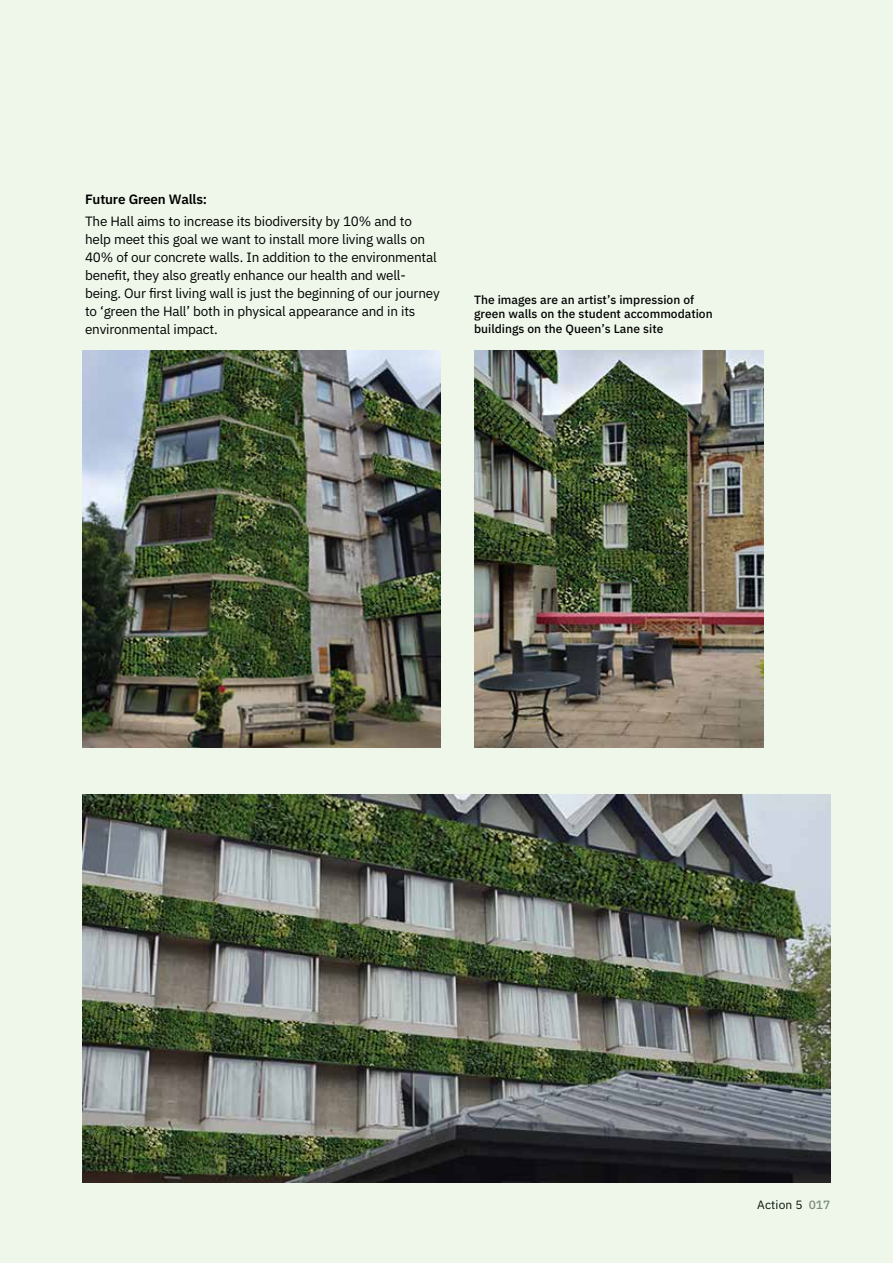
<style>
.page{position:relative;width:893px;height:1263px;background:#eef7ea}
.page>*{position:absolute;margin:0;border:0;box-sizing:border-box;transform-origin:0 0}
.t1{font:13.5px/18px "IBM Plex Sans";letter-spacing:-.015em;color:#000}
.t2{font:600 13.5px "IBM Plex Sans";letter-spacing:-.015em;color:#000}
.t3{font:500 12px/14.4px "IBM Plex Sans";color:#000}
.t4{font:12px "IBM Plex Sans";letter-spacing:.01em;color:#000}
.s1{font-weight:500;color:#878787}
</style>
<div class="page">
<img style="left:83px;top:351px;width:357px;height:396px">
<img style="left:83px;top:795px;width:747px;height:387px">
<img style="left:474px;top:351px;width:289px;height:397px">
<p class="t2" style="left:85px;top:188px;width:124px">Future Green Walls:</p>
<p class="t1" style="left:85px;top:211px;width:356px">The Hall aims to increase its biodiversity by 10% and to help meet this goal we want to install more living walls on 40% of our concrete walls. In addition to the environmental benefit, they also greatly enhance our health and well&shy;being. Our first living wall is just the beginning of our journey to ‘green the Hall’ both in physical appearance and in its environmental impact.</p>
<p class="t3" style="left:474px;top:292px;width:240px">The images are an artist’s impression of green walls on the student accommodation buildings on the Queen’s Lane site</p>
<p class="t4" style="left:757px;top:1195px;width:74px">Action 5 <span class="s1">017</span></p>
</div>
